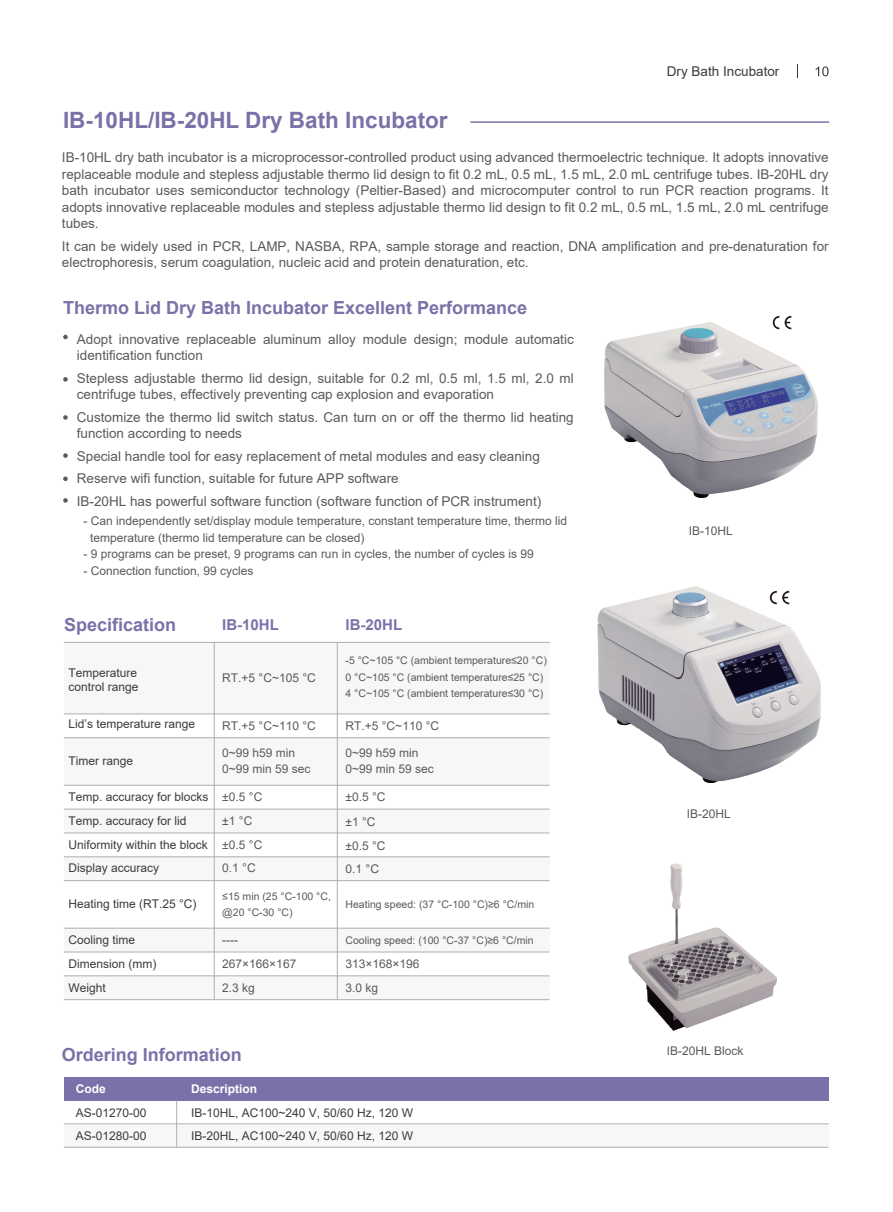
<style>
.page{position:relative;width:893px;height:1212px;background:#fff}
.page>*{position:absolute;margin:0;border:0;box-sizing:border-box;transform-origin:0 0}
.t1{font:700 22.5px "Arial";color:#7a71a9}
.t2{font:700 18px "Arial";color:#7a71a9}
.t3{font:700 15px "Arial";color:#7a71a9}
.t4{font:13.5px/16.5px "Arial";color:#595b5b}
.t5{font:13.5px "Arial";color:#3d3a3a}
.t6{font:12px/23.7px "Arial";color:#3d3a3a}
.t7{font:12px/16.5px "Arial";color:#595b5b}
.t8{font:12px/16.5px "Arial";color:#595a5b}
.t9{font:700 12px "Arial";color:#fff}
.t10{font:10.5px/16.5px "Arial";color:#595a5b}
</style>
<div class="page">
<div style="left:64px;top:642px;width:485px;height:72px;background:#f7f7f7"></div>
<div style="left:64px;top:738px;width:485px;height:47px;background:#f7f7f7"></div>
<div style="left:64px;top:809px;width:485px;height:24px;background:#f7f7f7"></div>
<div style="left:64px;top:857px;width:485px;height:23px;background:#f7f7f7"></div>
<div style="left:64px;top:928px;width:485px;height:24px;background:#f7f7f7"></div>
<div style="left:64px;top:976px;width:485px;height:23px;background:#f7f7f7"></div>
<hr style="left:64px;top:642px;width:485px;height:1px;background:#acaeb1">
<hr style="left:214px;top:643px;width:1px;height:357px;background:#acaeb1">
<hr style="left:337px;top:643px;width:1px;height:357px;background:#acaeb1">
<hr style="left:64px;top:713px;width:485px;height:1px;background:#acaeb1">
<hr style="left:64px;top:737px;width:485px;height:1px;background:#acaeb1">
<hr style="left:64px;top:785px;width:485px;height:1px;background:#acaeb1">
<hr style="left:64px;top:809px;width:485px;height:1px;background:#acaeb1">
<hr style="left:64px;top:832px;width:485px;height:1px;background:#acaeb1">
<hr style="left:64px;top:856px;width:485px;height:1px;background:#acaeb1">
<hr style="left:64px;top:880px;width:485px;height:1px;background:#acaeb1">
<hr style="left:64px;top:928px;width:485px;height:1px;background:#acaeb1">
<hr style="left:64px;top:951px;width:485px;height:1px;background:#acaeb1">
<hr style="left:64px;top:975px;width:485px;height:1px;background:#acaeb1">
<hr style="left:64px;top:999px;width:485px;height:1px;background:#acaeb1">
<img style="left:628px;top:863px;width:148px;height:167px">
<svg style="left:816px;top:66px;width:12px;height:10px"></svg>
<svg style="left:797px;top:64px;width:1px;height:14px"></svg>
<img style="left:772px;top:316px;width:19px;height:6px">
<hr style="left:470px;top:121px;width:359px;height:2px;background:#7a71a9">
<div style="left:64px;top:1124px;width:764px;height:23px;background:#f7f7f7"></div>
<div style="left:64px;top:1077px;width:764px;height:23px;background:#7a71a9"></div>
<hr style="left:64px;top:1123px;width:764px;height:1px;background:#acaeb1">
<hr style="left:64px;top:1147px;width:764px;height:1px;background:#acaeb1">
<hr style="left:176px;top:1100px;width:1px;height:47px;background:#acaeb1">
<svg style="left:63px;top:335px;width:5px;height:4px"></svg>
<svg style="left:63px;top:377px;width:5px;height:5px"></svg>
<svg style="left:63px;top:415px;width:5px;height:5px"></svg>
<svg style="left:63px;top:453px;width:5px;height:5px"></svg>
<svg style="left:63px;top:476px;width:5px;height:5px"></svg>
<svg style="left:63px;top:498px;width:5px;height:5px"></svg>
<img style="left:604px;top:322px;width:213px;height:176px">
<img style="left:597px;top:587px;width:223px;height:196px">
<h1 class="t1" style="left:63px;top:104px;width:386px">IB-10HL/IB-20HL Dry Bath Incubator</h1>
<p class="t5" style="left:667px;top:62px;width:114px">Dry Bath Incubator</p>
<p class="t4" style="left:62px;top:149px;width:768px;text-align:justify">IB-10HL dry bath incubator is a microprocessor-controlled product using advanced thermoelectric technique. It adopts innovative replaceable module and stepless adjustable thermo lid design to fit 0.2 mL, 0.5 mL, 1.5 mL, 2.0 mL centrifuge tubes. IB-20HL dry bath incubator uses semiconductor technology (Peltier-Based) and microcomputer control to run PCR reaction programs. It adopts innovative replaceable modules and stepless adjustable thermo lid design to fit 0.2 mL, 0.5 mL, 1.5 mL, 2.0 mL centrifuge tubes.</p>
<p class="t4" style="left:62px;top:238px;width:768px">It can be widely used in PCR, LAMP, NASBA, RPA, sample storage and reaction, DNA amplification and pre-denaturation for electrophoresis, serum coagulation, nucleic acid and protein denaturation, etc.</p>
<h2 class="t2" style="left:63px;top:295px;width:466px">Thermo Lid Dry Bath Incubator Excellent Performance</h2>
<p class="t4" style="left:77px;top:330px;width:498px">Adopt innovative replaceable aluminum alloy module design; module automatic identification function</p>
<p class="t4" style="left:77px;top:369px;width:498px">Stepless adjustable thermo lid design, suitable for 0.2 ml, 0.5 ml, 1.5 ml, 2.0 ml centrifuge tubes, effectively preventing cap explosion and evaporation</p>
<p class="t4" style="left:77px;top:408px;width:498px">Customize the thermo lid switch status. Can turn on or off the thermo lid heating function according to needs</p>
<p class="t4" style="left:77px;top:444px;width:466px;line-height:22.5px">Special handle tool for easy replacement of metal modules and easy cleaning<br>Reserve wifi function, suitable for future APP software<br>IB-20HL has powerful software function (software function of PCR instrument)</p>
<p class="t7" style="left:90px;top:513px;width:478px;text-indent:-7px">- Can independently set/display module temperature, constant temperature time, thermo lid temperature (thermo lid temperature can be closed)</p>
<p class="t7" style="left:84px;top:546px;width:452px">- 9 programs can be preset, 9 programs can run in cycles, the number of cycles is 99</p>
<p class="t7" style="left:84px;top:562px;width:172px">- Connection function, 99 cycles</p>
<h2 class="t2" style="left:64px;top:612px;width:114px">Specification</h2>
<p class="t3" style="left:222px;top:614px;width:58px">IB-10HL</p>
<p class="t3" style="left:345px;top:614px;width:58px">IB-20HL</p>
<p class="t6" style="left:68px;top:666px;width:72px;line-height:13.5px">Temperature control range</p>
<p class="t6" style="left:68px;top:712px;width:128px">Lid’s temperature range</p>
<p class="t6" style="left:68px;top:749px;width:66px">Timer range</p>
<p class="t6" style="left:68px;top:785px;width:142px">Temp. accuracy for blocks<br>Temp. accuracy for lid<br>Uniformity within the block<br>Display accuracy</p>
<p class="t6" style="left:68px;top:892px;width:130px">Heating time (RT.25 °C)</p>
<p class="t6" style="left:68px;top:928px;width:68px">Cooling time</p>
<p class="t6" style="left:68px;top:952px;width:89px;line-height:24.2px">Dimension (mm)<br>Weight</p>
<p class="t8" style="left:222px;top:669px;width:95px">RT.+5 °C~105 °C</p>
<p class="t8" style="left:222px;top:717px;width:95px">RT.+5 °C~110 °C</p>
<p class="t8" style="left:222px;top:744px;width:90px">0~99 h59 min<br>0~99 min 59 sec</p>
<p class="t8" style="left:222px;top:788px;width:42px">±0.5 °C</p>
<p class="t8" style="left:222px;top:832px;width:42px;line-height:23.7px">±0.5 °C<br>0.1 °C</p>
<p class="t8" style="left:222px;top:812px;width:32px">±1 °C</p>
<p class="t10" style="left:222px;top:888px;width:110px">≤15 min (25 °C-100 °C, @20 °C-30 °C)</p>
<p class="t8" style="left:222px;top:927px;width:76px;line-height:24.2px">----<br>267×166×167<br>2.3 kg</p>
<p class="t10" style="left:345px;top:652px;width:203px">-5 °C~105 °C (ambient temperature≤20 °C)<br>0 °C~105 °C (ambient temperature≤25 °C)<br>4 °C~105 °C (ambient temperature≤30 °C)</p>
<p class="t8" style="left:345px;top:717px;width:95px">RT.+5 °C~110 °C</p>
<p class="t8" style="left:345px;top:744px;width:90px">0~99 h59 min<br>0~99 min 59 sec</p>
<p class="t8" style="left:345px;top:788px;width:42px">±0.5 °C</p>
<p class="t8" style="left:345px;top:833px;width:42px;line-height:23.7px">±0.5 °C<br>0.1 °C</p>
<p class="t8" style="left:345px;top:813px;width:32px">±1 °C</p>
<p class="t10" style="left:345px;top:896px;width:190px">Heating speed: (37 °C-100 °C)≥6 °C/min</p>
<p class="t10" style="left:345px;top:932px;width:190px">Cooling speed: (100 °C-37 °C)≥6 °C/min</p>
<p class="t8" style="left:345px;top:955px;width:76px">313×168×196</p>
<p class="t8" style="left:345px;top:979px;width:34px">3.0 kg</p>
<h2 class="t2" style="left:62px;top:1042px;width:182px">Ordering Information</h2>
<p class="t9" style="left:76px;top:1080px;width:31px">Code</p>
<p class="t9" style="left:191px;top:1080px;width:68px">Description</p>
<p class="t6" style="left:76px;top:1101px;width:72px">AS-01270-00</p>
<p class="t6" style="left:191px;top:1101px;width:223px">IB-10HL, AC100~240 V, 50/60 Hz, 120 W</p>
<p class="t6" style="left:76px;top:1124px;width:72px">AS-01280-00</p>
<p class="t6" style="left:191px;top:1124px;width:223px">IB-20HL, AC100~240 V, 50/60 Hz, 120 W</p>
<p class="t7" style="left:689px;top:522px;width:46px">IB-10HL</p>
<p class="t7" style="left:687px;top:805px;width:46px">IB-20HL</p>
<p class="t7" style="left:667px;top:1042px;width:78px">IB-20HL Block</p>
</div>
